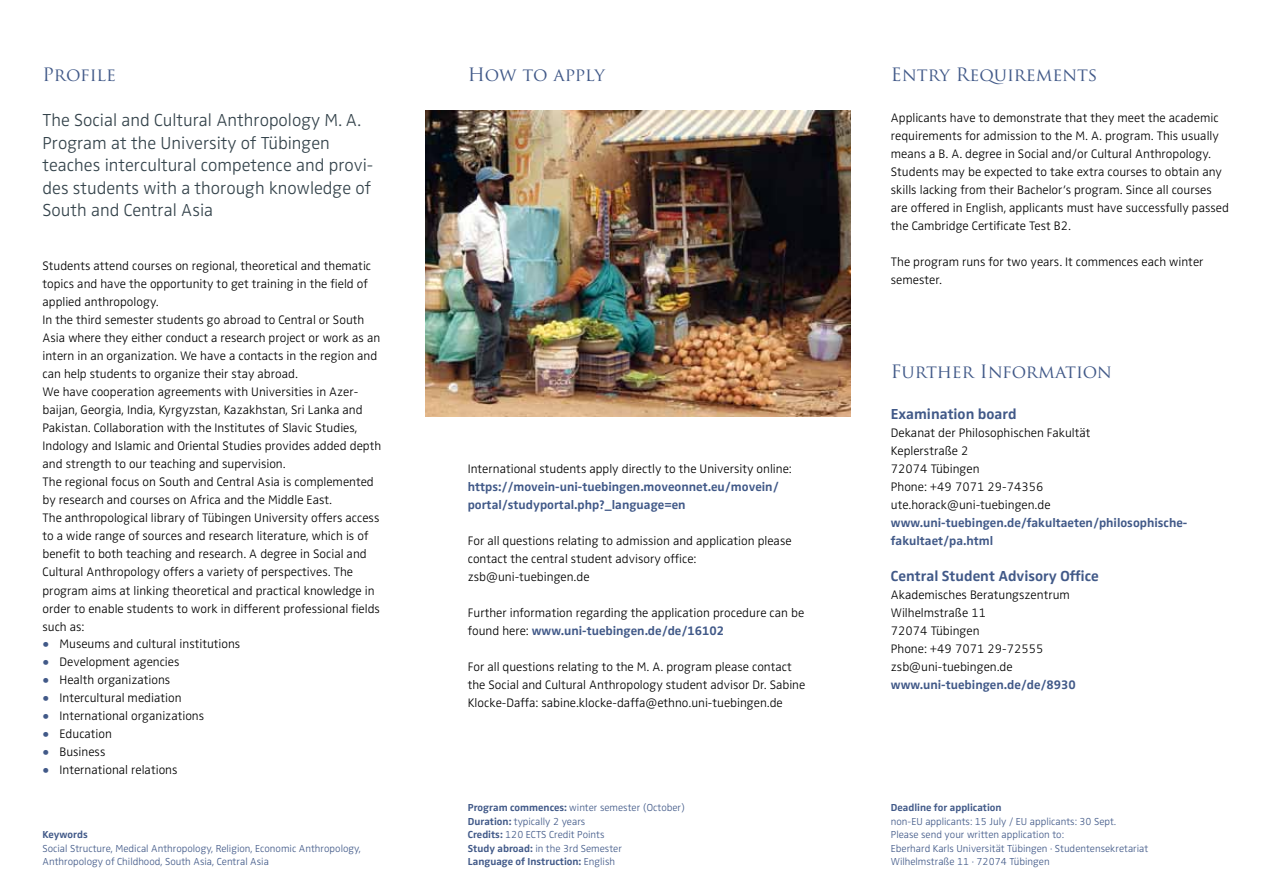
<style>
.page{position:relative;width:1263px;height:893px;background:#fff}
.page>*{position:absolute;margin:0;border:0;box-sizing:border-box;transform-origin:0 0}
.t1{font:300 18px/22.5px "Zwo OT";color:#34434b}
.t2{font:18px "Trajan Pro";color:#415988}
.t3{font:700 15px "Zwo OT";color:#415988}
.t4{font:300 12.75px/18px "Zwo OT";color:#000}
.t5{font:700 12.75px/18px "Zwo OT";color:#415988}
.t6{font:300 10.5px/13.5px "Zwo OT";color:#415988}
.t7{font:700 10.5px "Zwo OT";color:#415988}
.s1{font-weight:400;font-size:16.5px;color:#415988}
.s2{font-weight:700;color:#415988}
.s3{font-weight:700}
</style>
<div class="page">
<img style="left:425px;top:111px;width:425px;height:306px">
<h1 class="t2" style="left:43px;top:63px;width:75px">Profile</h1>
<h1 class="t1" style="left:43px;top:110px;width:332px">The Social and Cultural Anthropology M. A.<br>Program at the University of Tübingen teaches intercultural competence and provi&shy;des students with a thorough knowledge of South and Central Asia</h1>
<p class="t4" style="left:43px;top:257px;width:340px">Students attend courses on regional, theoretical and thematic topics and have the opportunity to get training in the field of applied anthropology.<br>In the third semester students go abroad to Central or South Asia where they either conduct a research project or work as an intern in an organization. We have a contacts in the region and can help students to organize their stay abroad.<br>We have cooperation agreements with Universities in Azer&shy;baijan, Georgia, India, Kyrgyzstan, Kazakhstan, Sri Lanka and Pakistan. Collaboration with the Institutes of Slavic Studies, Indology and Islamic and Oriental Studies provides added depth and strength to our teaching and supervision.<br>The regional focus on South and Central Asia is complemented by research and courses on Africa and the Middle East.<br>The anthropological library of Tübingen University offers access to a wide range of sources and research literature, which is of benefit to both teaching and research. A degree in Social and Cultural Anthropology offers a variety of perspectives. The program aims at linking theoretical and practical knowledge in order to enable students to work in different professional fields such as:</p>
<p class="t4" style="left:43px;top:635px;width:199px"><span class="s1">•</span> Museums and cultural institutions</p>
<p class="t4" style="left:43px;top:653px;width:139px"><span class="s1">•</span> Development agencies</p>
<p class="t4" style="left:43px;top:671px;width:129px"><span class="s1">•</span> Health organizations</p>
<p class="t4" style="left:43px;top:689px;width:141px"><span class="s1">•</span> Intercultural mediation</p>
<p class="t4" style="left:43px;top:707px;width:163px"><span class="s1">•</span> International organizations</p>
<p class="t4" style="left:43px;top:725px;width:71px"><span class="s1">•</span> Education</p>
<p class="t4" style="left:43px;top:743px;width:64px"><span class="s1">•</span> Business</p>
<p class="t4" style="left:43px;top:761px;width:137px"><span class="s1">•</span> International relations</p>
<p class="t7" style="left:43px;top:829px;width:47px">Keywords</p>
<p class="t6" style="left:43px;top:842px;width:320px">Social Structure, Medical Anthropology, Religion, Economic Anthropology,<br>Anthropology of Childhood, South Asia, Central Asia</p>
<h1 class="t2" style="left:468px;top:63px;width:138px">How to apply</h1>
<h1 class="t2" style="left:891px;top:63px;width:208px">Entry Requirements</h1>
<p class="t4" style="left:891px;top:109px;width:340px">Applicants have to demonstrate that they meet the academic requirements for admission to the M. A. program. This usually means a B. A. degree in Social and/or Cultural Anthropology.<br>Students may be expected to take extra courses to obtain any skills lacking from their Bachelor’s program. Since all courses are offered in English, applicants must have successfully passed the Cambridge Certificate Test B2.</p>
<p class="t4" style="left:891px;top:253px;width:314px">The program runs for two years. It commences each winter semester.</p>
<p class="t4" style="left:468px;top:460px;width:325px">International students apply directly to the University online:</p>
<p class="t5" style="left:468px;top:478px;width:312px">https://movein-uni-tuebingen.moveonnet.eu/movein/ portal/studyportal.php?_language=en</p>
<p class="t4" style="left:468px;top:532px;width:325px">For all questions relating to admission and application please contact the central student advisory office: zsb@uni-tuebingen.de</p>
<p class="t4" style="left:468px;top:604px;width:338px">Further information regarding the application procedure can be found here: <span class="s2">www.uni-tuebingen.de/de/16102</span></p>
<p class="t4" style="left:468px;top:658px;width:339px">For all questions relating to the M. A. program please contact the Social and Cultural Anthropology student advisor Dr. Sabine<br>Klocke-Daffa: sabine.klocke-daffa@ethno.uni-tuebingen.de</p>
<p class="t6" style="left:468px;top:801px;width:219px"><span class="s3">Program commences:</span> winter semester (October)<br><span class="s3">Duration:</span> typically 2 years<br><span class="s3">Credits:</span> 120 ECTS Credit Points<br><span class="s3">Study abroad:</span> in the 3rd Semester<br><span class="s3">Language of Instruction:</span> English</p>
<h1 class="t2" style="left:891px;top:360px;width:222px">Further Information</h1>
<p class="t3" style="left:891px;top:405px;width:127px">Examination board</p>
<p class="t4" style="left:891px;top:424px;width:201px">Dekanat der Philosophischen Fakultät<br>Keplerstraße 2<br>72074 Tübingen<br>Phone: +49 7071 29-74356 ute.horack@uni-tuebingen.de</p>
<p class="t5" style="left:891px;top:514px;width:298px">www.uni-tuebingen.de/fakultaeten/philosophische&shy;fakultaet/pa.html</p>
<p class="t3" style="left:891px;top:567px;width:209px">Central Student Advisory Office</p>
<p class="t4" style="left:891px;top:586px;width:180px">Akademisches Beratungszentrum<br>Wilhelmstraße 11<br>72074 Tübingen<br>Phone: +49 7071 29-72555 zsb@uni-tuebingen.de</p>
<p class="t5" style="left:891px;top:676px;width:186px">www.uni-tuebingen.de/de/8930</p>
<p class="t7" style="left:891px;top:802px;width:112px">Deadline for application</p>
<p class="t6" style="left:891px;top:815px;width:259px">non-EU applicants: 15 July / EU applicants: 30 Sept.<br>Please send your written application to:<br>Eberhard Karls Universität Tübingen · Studentensekretariat Wilhelmstraße 11 · 72074 Tübingen</p>
</div>
